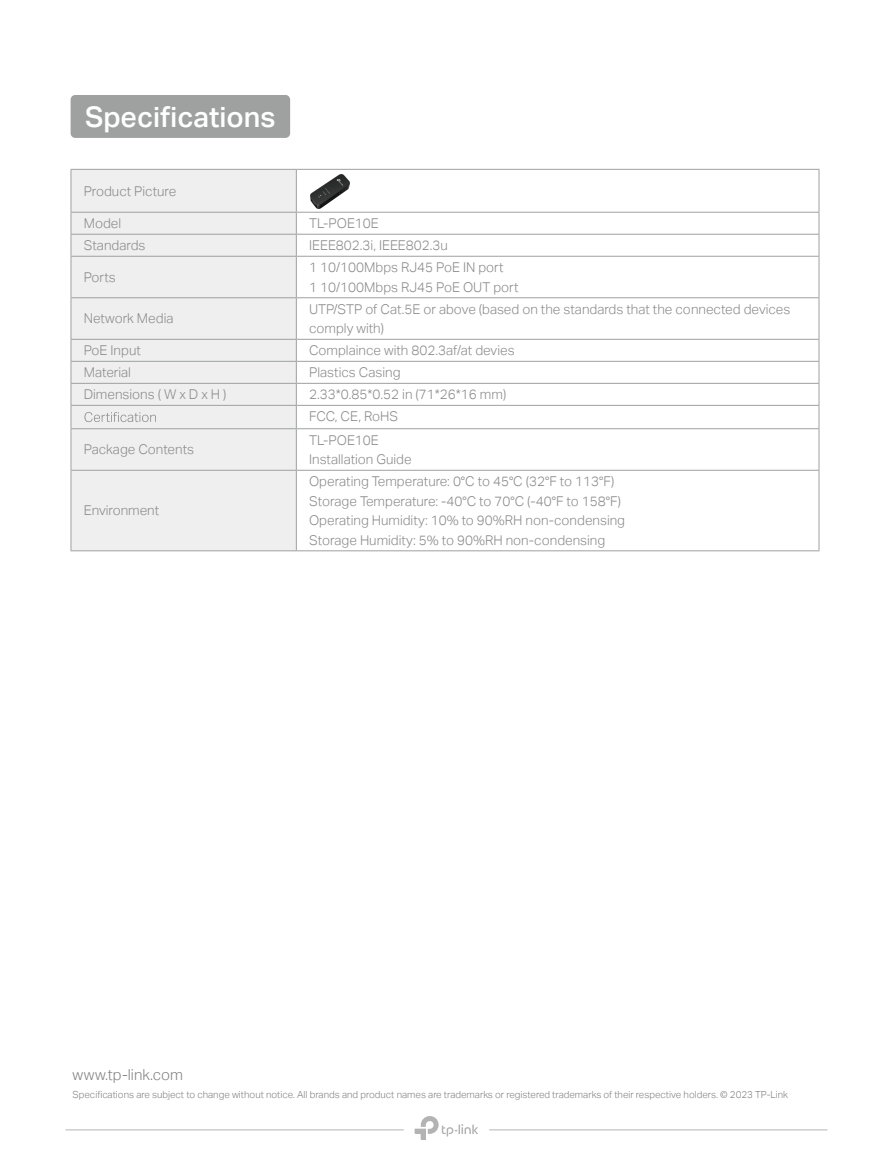
<style>
.page{position:relative;width:893px;height:1163px;background:#fff}
.page>*{position:absolute;margin:0;border:0;box-sizing:border-box;transform-origin:0 0}
.t1{font:28.5px "TP Link Aktiv Medium";color:#fff}
.t2{font:15.15px "TP Link Aktiv Light";color:#808080}
.t3{font:13.5px/19.5px "TP Link Aktiv Light";color:#898989}
.t4{font:9.75px "TP Link Aktiv Light";color:#808080}
</style>
<div class="page">
<hr style="left:65px;top:1129px;width:339px;height:1px;background:#b6b5b5">
<hr style="left:489px;top:1129px;width:338px;height:1px;background:#b6b5b5">
<svg style="left:415px;top:1116px;width:63px;height:23px"></svg>
<div style="left:71px;top:95px;width:219px;height:43px;background:#9fa0a0;border-radius:5px"></div>
<div style="left:72px;top:170px;width:224px;height:380px;background:#efefef"></div>
<hr style="left:71px;top:212px;width:225px;height:1px;background:#9fa0a0">
<hr style="left:71px;top:234px;width:225px;height:1px;background:#9fa0a0">
<hr style="left:71px;top:256px;width:225px;height:1px;background:#9fa0a0">
<hr style="left:71px;top:297px;width:225px;height:1px;background:#9fa0a0">
<hr style="left:71px;top:339px;width:225px;height:1px;background:#9fa0a0">
<hr style="left:71px;top:361px;width:225px;height:1px;background:#9fa0a0">
<hr style="left:71px;top:383px;width:225px;height:1px;background:#9fa0a0">
<hr style="left:71px;top:405px;width:225px;height:1px;background:#9fa0a0">
<hr style="left:71px;top:428px;width:225px;height:1px;background:#9fa0a0">
<hr style="left:71px;top:470px;width:225px;height:1px;background:#9fa0a0">
<hr style="left:71px;top:550px;width:225px;height:1px;background:#9fa0a0">
<hr style="left:71px;top:169px;width:225px;height:1px;background:#9fa0a0">
<hr style="left:71px;top:170px;width:1px;height:42px;background:#9fa0a0">
<svg style="left:71px;top:212px;width:1px;height:44px"></svg>
<hr style="left:71px;top:256px;width:1px;height:41px;background:#9fa0a0">
<hr style="left:71px;top:298px;width:1px;height:41px;background:#9fa0a0">
<svg style="left:71px;top:339px;width:1px;height:89px"></svg>
<hr style="left:71px;top:429px;width:1px;height:41px;background:#9fa0a0">
<hr style="left:71px;top:470px;width:1px;height:80px;background:#9fa0a0">
<hr style="left:296px;top:169px;width:523px;height:1px;background:#9fa0a0">
<hr style="left:296px;top:170px;width:1px;height:42px;background:#9fa0a0">
<hr style="left:819px;top:170px;width:1px;height:42px;background:#9fa0a0">
<hr style="left:296px;top:212px;width:523px;height:1px;background:#9fa0a0">
<hr style="left:296px;top:234px;width:523px;height:1px;background:#9fa0a0">
<svg style="left:296px;top:212px;width:1px;height:44px"></svg>
<svg style="left:819px;top:212px;width:1px;height:44px"></svg>
<hr style="left:296px;top:256px;width:523px;height:1px;background:#9fa0a0">
<hr style="left:296px;top:256px;width:1px;height:41px;background:#9fa0a0">
<hr style="left:819px;top:256px;width:1px;height:41px;background:#9fa0a0">
<hr style="left:296px;top:297px;width:523px;height:1px;background:#9fa0a0">
<hr style="left:296px;top:298px;width:1px;height:41px;background:#9fa0a0">
<hr style="left:819px;top:298px;width:1px;height:41px;background:#9fa0a0">
<hr style="left:296px;top:339px;width:523px;height:1px;background:#9fa0a0">
<hr style="left:296px;top:361px;width:523px;height:1px;background:#9fa0a0">
<hr style="left:296px;top:383px;width:523px;height:1px;background:#9fa0a0">
<hr style="left:296px;top:405px;width:523px;height:1px;background:#9fa0a0">
<svg style="left:296px;top:339px;width:1px;height:89px"></svg>
<svg style="left:819px;top:339px;width:1px;height:89px"></svg>
<hr style="left:296px;top:428px;width:523px;height:1px;background:#9fa0a0">
<hr style="left:296px;top:429px;width:1px;height:41px;background:#9fa0a0">
<hr style="left:819px;top:429px;width:1px;height:41px;background:#9fa0a0">
<hr style="left:296px;top:470px;width:523px;height:1px;background:#9fa0a0">
<hr style="left:296px;top:470px;width:1px;height:80px;background:#9fa0a0">
<hr style="left:819px;top:470px;width:1px;height:80px;background:#9fa0a0">
<hr style="left:296px;top:550px;width:523px;height:1px;background:#9fa0a0">
<svg style="left:84px;top:412px;width:72px;height:10px"></svg>
<img style="left:310px;top:174px;width:40px;height:34px">
<h1 class="t1" style="left:85px;top:100px;width:192px">Specifications</h1>
<p class="t3" style="left:84px;top:181px;width:94px">Product Picture</p>
<p class="t3" style="left:84px;top:214px;width:39px">Model</p>
<p class="t3" style="left:309px;top:214px;width:71px">TL-POE10E</p>
<p class="t3" style="left:84px;top:236px;width:63px">Standards</p>
<p class="t3" style="left:309px;top:236px;width:140px">IEEE802.3i, IEEE802.3u</p>
<p class="t3" style="left:84px;top:267px;width:34px">Ports</p>
<p class="t3" style="left:309px;top:258px;width:211px">1 10/100Mbps RJ45 PoE IN port<br>1 10/100Mbps RJ45 PoE OUT port</p>
<p class="t3" style="left:84px;top:309px;width:91px">Network Media</p>
<p class="t3" style="left:309px;top:299px;width:483px">UTP/STP of Cat.5E or above (based on the standards that the connected devices comply with)</p>
<p class="t3" style="left:84px;top:341px;width:59px">PoE Input</p>
<p class="t3" style="left:309px;top:341px;width:207px">Complaince with 802.3af/at devies</p>
<p class="t3" style="left:84px;top:363px;width:49px">Material</p>
<p class="t3" style="left:309px;top:363px;width:93px">Plastics Casing</p>
<p class="t3" style="left:84px;top:385px;width:144px">Dimensions ( W x D x H )</p>
<p class="t3" style="left:309px;top:383px;width:199px;line-height:22px">2.33*0.85*0.52 in (71*26*16 mm)<br>FCC, CE, RoHS</p>
<p class="t3" style="left:84px;top:440px;width:112px">Package Contents</p>
<p class="t3" style="left:309px;top:430px;width:104px">TL-POE10E<br>Installation Guide</p>
<p class="t3" style="left:84px;top:501px;width:77px">Environment</p>
<p class="t3" style="left:309px;top:471px;width:318px">Operating Temperature: 0°C to 45°C (32°F to 113°F)<br>Storage Temperature: -40°C to 70°C (-40°F to 158°F)<br>Operating Humidity: 10% to 90%RH non-condensing Storage Humidity: 5% to 90%RH non-condensing</p>
<p class="t2" style="left:73px;top:1066px;width:112px">www.tp-link.com</p>
<p class="t4" style="left:73px;top:1089px;width:717px">Specifications are subject to change without notice. All brands and product names are trademarks or registered trademarks of their respective holders. © 2023 TP-Link</p>
</div>
